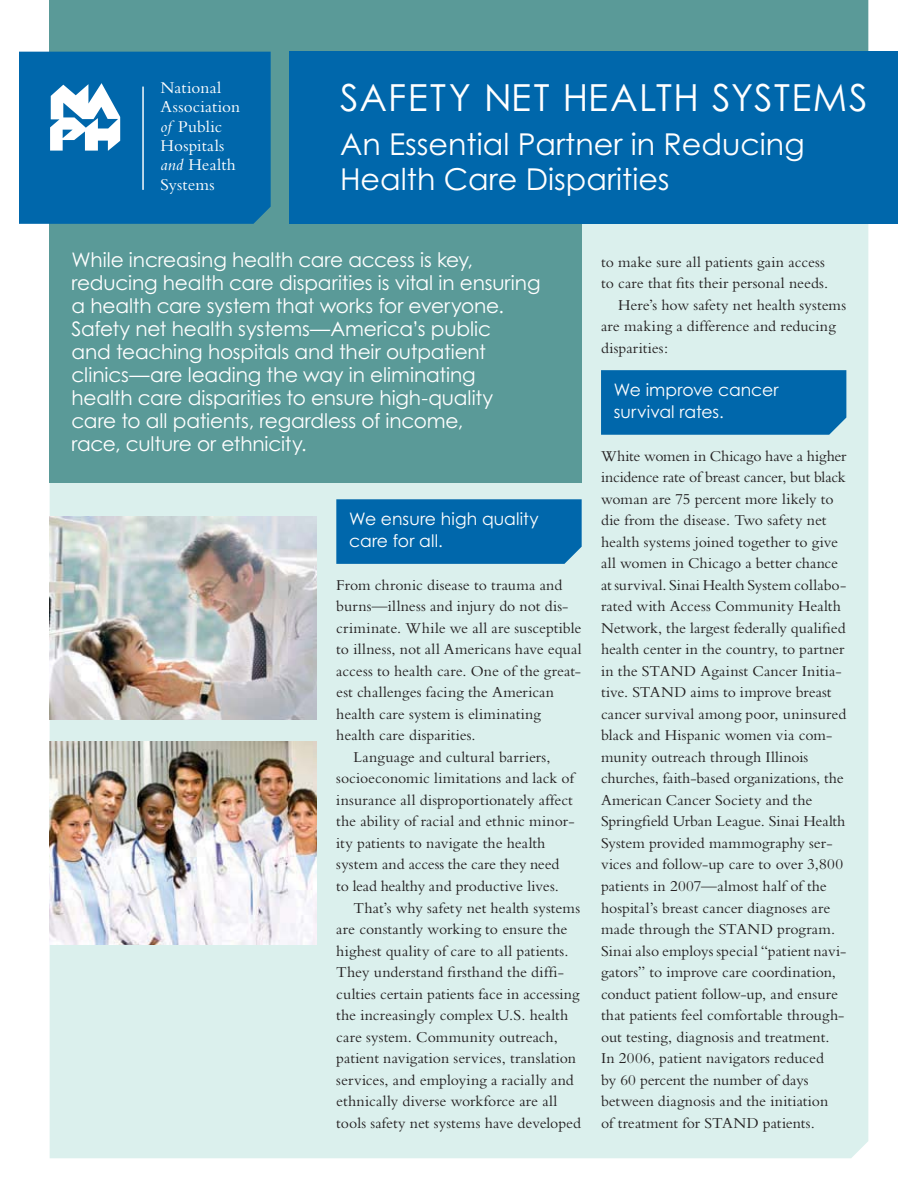
<style>
.page{position:relative;width:918px;height:1188px;background:#fff}
.page>*{position:absolute;margin:0;border:0;box-sizing:border-box;transform-origin:0 0}
.t1{font:37.35px "Century Gothic";letter-spacing:.04em;color:#fff}
.t2{font:30.15px/34.5px "Century Gothic";color:#fff}
.t3{font:20.1px/23px "Century Gothic";letter-spacing:-.01em;color:#fff}
.t4{font:17.25px/21.5px "Century Gothic";color:#fff}
.t5{font:17.25px/19.4px "Bembo";letter-spacing:.01em;color:#fff}
.t6{font:15.75px/21.5px "Bembo";color:#231f20}
.s1{font-style:italic}
</style>
<div class="page">
<div style="left:50px;top:0;width:818px;height:73px;background:#5a9a98"></div>
<div style="left:50px;top:224px;width:818px;height:934px;background:#dbf0ed"></div>
<div style="left:50px;top:0;width:532px;height:482px;background:#5a9a98"></div>
<svg style="left:20px;top:52px;width:251px;height:172px;background:#1372b1"></svg>
<div style="left:290px;top:52px;width:608px;height:172px;background:#0067ab"></div>
<div style="left:336px;top:499px;width:246px;height:65px;background:#0067ab"></div>
<div style="left:601px;top:370px;width:245px;height:65px;background:#0067ab"></div>
<img style="left:50px;top:517px;width:267px;height:203px">
<img style="left:50px;top:741px;width:267px;height:203px">
<p class="t5" style="left:161px;top:79px;width:81px">National<br>Association <span class="s1">of</span> Public<br>Hospitals <span class="s1">and</span> Health<br>Systems</p>
<h1 class="t1" style="left:340px;top:83px;width:529px">SAFETY NET HEALTH SYSTEMS</h1>
<h2 class="t2" style="left:340px;top:130px;width:466px">An Essential Partner in Reducing<br>Health Care Disparities</h2>
<p class="t3" style="left:72px;top:250px;width:470px">While increasing health care access is key, reducing health care disparities is vital in ensuring a health care system that works for everyone.<br>Safety net health systems—America’s public<br>and teaching hospitals and their outpatient clinics—are leading the way in eliminating health care disparities to ensure high-quality care to all patients, regardless of income,<br>race, culture or ethnicity.</p>
<p class="t6" style="left:601px;top:253px;width:225px">to make sure all patients gain access</p>
<p class="t6" style="left:601px;top:274px;width:229px">to care that fits their personal needs.</p>
<p class="t6" style="left:618px;top:296px;width:230px">Here’s how safety net health systems</p>
<p class="t6" style="left:601px;top:317px;width:236px">are making a difference and reducing</p>
<p class="t6" style="left:601px;top:339px;width:69px">disparities:</p>
<p class="t4" style="left:614px;top:381px;width:166px">We improve cancer survival rates.</p>
<p class="t6" style="left:601px;top:446px;width:247px">White women in Chicago have a higher incidence rate of breast cancer, but black woman are 75 percent more likely to die from the disease. Two safety net health systems joined together to give all women in Chicago a better chance at survival. Sinai Health System collabo&shy;rated with Access Community Health Network, the largest federally qualified health center in the country, to partner in the STAND Against Cancer Initia&shy;tive. STAND aims to improve breast cancer survival among poor, uninsured black and Hispanic women via com&shy;munity outreach through Illinois churches, faith-based organizations, the American Cancer Society and the Springfield Urban League. Sinai Health System provided mammography ser&shy;vices and follow-up care to over 3,800 patients in 2007—almost half of the hospital’s breast cancer diagnoses are made through the STAND program.<br>Sinai also employs special “patient navi&shy;gators” to improve care coordination, conduct patient follow-up, and ensure that patients feel comfortable through&shy;out testing, diagnosis and treatment.<br>In 2006, patient navigators reduced<br>by 60 percent the number of days between diagnosis and the initiation<br>of treatment for STAND patients.</p>
<p class="t4" style="left:349px;top:510px;width:191px">We ensure high quality care for all.</p>
<p class="t6" style="left:336px;top:576px;width:228px">From chronic disease to trauma and</p>
<p class="t6" style="left:336px;top:597px;width:234px">burns—illness and injury do not dis-</p>
<p class="t6" style="left:336px;top:619px;width:247px">criminate. While we all are susceptible</p>
<p class="t6" style="left:336px;top:640px;width:247px">to illness, not all Americans have equal</p>
<p class="t6" style="left:336px;top:662px;width:246px">access to health care. One of the great-</p>
<p class="t6" style="left:336px;top:683px;width:219px">est challenges facing the American</p>
<p class="t6" style="left:336px;top:705px;width:206px">health care system is eliminating</p>
<p class="t6" style="left:336px;top:726px;width:141px">health care disparities.</p>
<p class="t6" style="left:354px;top:748px;width:199px">Language and cultural barriers,</p>
<p class="t6" style="left:336px;top:769px;width:239px">socioeconomic limitations and lack of</p>
<p class="t6" style="left:336px;top:791px;width:238px">insurance all disproportionately affect</p>
<p class="t6" style="left:336px;top:812px;width:240px">the ability of racial and ethnic minor-</p>
<p class="t6" style="left:336px;top:834px;width:211px">ity patients to navigate the health</p>
<p class="t6" style="left:336px;top:855px;width:224px">system and access the care they need</p>
<p class="t6" style="left:336px;top:877px;width:224px">to lead healthy and productive lives.</p>
<p class="t6" style="left:354px;top:898px;width:228px">That’s why safety net health systems</p>
<p class="t6" style="left:336px;top:920px;width:233px">are constantly working to ensure the</p>
<p class="t6" style="left:336px;top:941px;width:234px">highest quality of care to all patients.</p>
<p class="t6" style="left:336px;top:963px;width:229px">They understand firsthand the diffi-</p>
<p class="t6" style="left:336px;top:984px;width:245px">culties certain patients face in accessing</p>
<p class="t6" style="left:336px;top:1006px;width:234px">the increasingly complex U.S. health</p>
<p class="t6" style="left:336px;top:1027px;width:223px">care system. Community outreach,</p>
<p class="t6" style="left:336px;top:1049px;width:241px">patient navigation services, translation</p>
<p class="t6" style="left:336px;top:1070px;width:239px">services, and employing a racially and</p>
<p class="t6" style="left:336px;top:1092px;width:222px">ethnically diverse workforce are all</p>
<p class="t6" style="left:336px;top:1114px;width:246px">tools safety net systems have developed</p>
</div>
